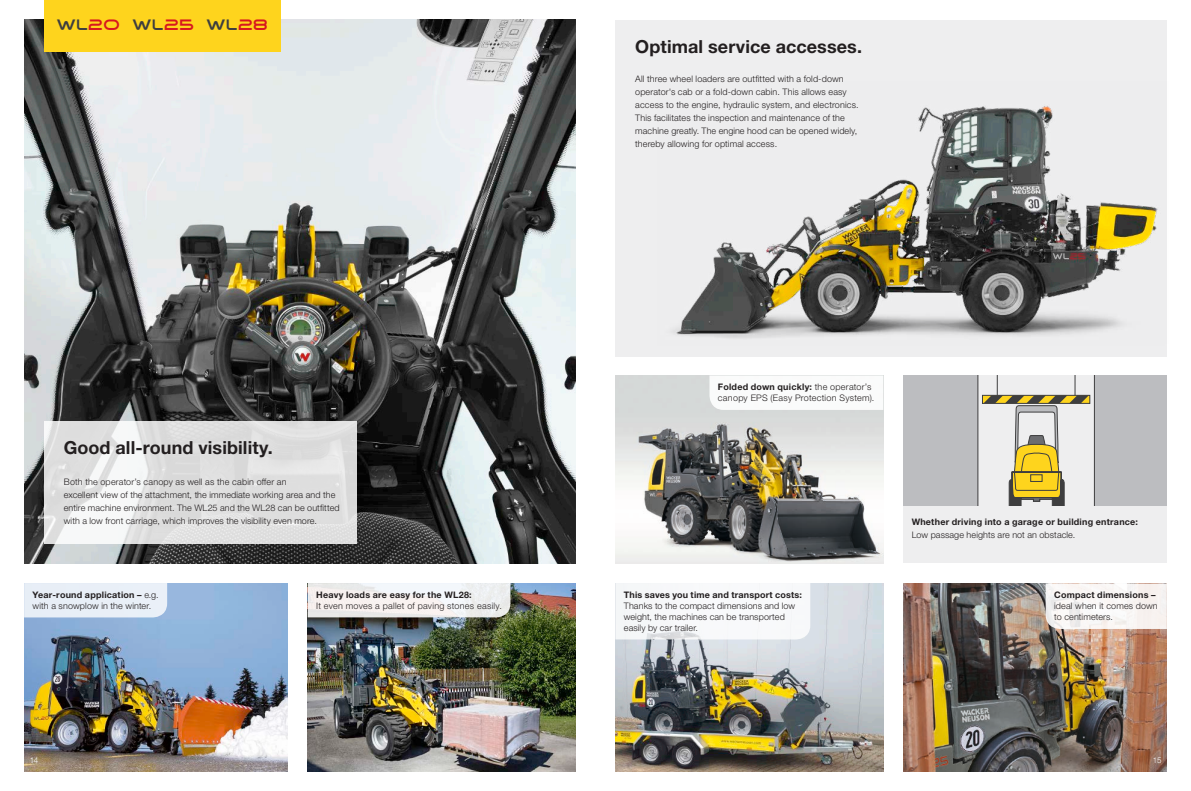
<style>
.page{position:relative;width:1191px;height:791px;background:#fff}
.page>*{position:absolute;margin:0;border:0;box-sizing:border-box;transform-origin:0 0}
.t1{font:700 18px "Helvetica Neue LTW1 G";letter-spacing:.005em;color:#231f20}
.t2{font:16px "Wacker Neuson";letter-spacing:-.005em;color:#3e3e3f}
.t3{font:300 9px/13px "Helvetica Neue LTW1 G";letter-spacing:.015em;color:#231f20}
.t4{font:700 9px "Helvetica Neue LTW1 G";letter-spacing:.025em;color:#231f20}
.t5{font:300 8px "Helvetica Neue LTW1 G";color:#fff}
.s1{color:#d7171f}
.s2{font-weight:700}
</style>
<div class="page">
<img style="left:24px;top:20px;width:551px;height:543px">
<div style="left:615px;top:20px;width:551px;height:337px;background:#eeeeef"></div>
<div style="left:44px;top:0;width:237px;height:51px;background:#fed41d"></div>
<img style="left:615px;top:583px;width:268px;height:188px">
<div style="left:903px;top:375px;width:263px;height:188px;background:#eeeeef"></div>
<svg style="left:1088px;top:395px;width:2px;height:9px"></svg>
<div style="left:1094px;top:375px;width:72px;height:130px;background:#bcbdc0"></div>
<svg style="left:903px;top:375px;width:185px;height:130px"></svg>
<img style="left:903px;top:583px;width:263px;height:188px">
<img style="left:615px;top:375px;width:268px;height:188px">
<svg style="left:1045px;top:583px;width:121px;height:46px"></svg>
<svg style="left:709px;top:375px;width:174px;height:35px"></svg>
<img style="left:308px;top:583px;width:267px;height:188px">
<svg style="left:308px;top:583px;width:202px;height:34px"></svg>
<svg style="left:615px;top:583px;width:195px;height:56px"></svg>
<img style="left:24px;top:583px;width:264px;height:188px">
<div style="left:24px;top:583px;width:143px;height:34px;background:#e8eff7"></div>
<img style="left:673px;top:82px;width:494px;height:264px">
<svg style="left:44px;top:421px;width:312px;height:122px;fill:#dedede"></svg>
<h2 class="t2" style="left:56px;top:18px;width:213px">WL<span class="s1">20</span> WL<span class="s1">25</span> WL<span class="s1">28</span></h2>
<h1 class="t1" style="left:64px;top:436px;width:210px">Good all-round visibility.</h1>
<p class="t3" style="left:64px;top:475px;width:277px">Both the operator’s canopy as well as the cabin offer an<br>excellent view of the attachment, the immediate working area and the entire machine environment. The WL25 and the WL28 can be outfitted with a low front carriage, which improves the visibility even more.</p>
<p class="t3" style="left:33px;top:589px;width:128px;line-height:11px"><span class="s2">Year-round application –</span> e.g. with a snowplow in the winter.</p>
<p class="t4" style="left:316px;top:589px;width:157px">Heavy loads are easy for the WL28:</p>
<p class="t3" style="left:316px;top:599px;width:187px">It even moves a pallet of paving stones easily.</p>
<p class="t5" style="left:30px;top:755px;width:10px">14</p>
<h1 class="t1" style="left:635px;top:35px;width:228px">Optimal service accesses.</h1>
<p class="t3" style="left:635px;top:72px;width:225px">All three wheel loaders are outfitted with a fold-down operator's cab or a fold-down cabin. This allows easy access to the engine, hydraulic system, and electronics.<br>This facilitates the inspection and maintenance of the machine greatly. The engine hood can be opened widely, thereby allowing for optimal access.</p>
<p class="t3" style="left:718px;top:382px;width:158px;line-height:11px"><span class="s2">Folded down quickly:</span> the operator’s canopy EPS (Easy Protection System).</p>
<p class="t4" style="left:624px;top:589px;width:180px">This saves you time and transport costs:</p>
<p class="t3" style="left:624px;top:600px;width:173px;line-height:11px">Thanks to the compact dimensions and low weight, the machines can be transported easily by car trailer.</p>
<p class="t4" style="left:911px;top:516px;width:228px">Whether driving into a garage or building entrance:</p>
<p class="t3" style="left:911px;top:528px;width:165px">Low passage heights are not an obstacle.</p>
<p class="t4" style="left:1054px;top:590px;width:103px">Compact dimensions –</p>
<p class="t3" style="left:1054px;top:601px;width:105px;line-height:11px">ideal when it comes down to centimeters.</p>
<p class="t5" style="left:1152px;top:755px;width:10px">15</p>
</div>
